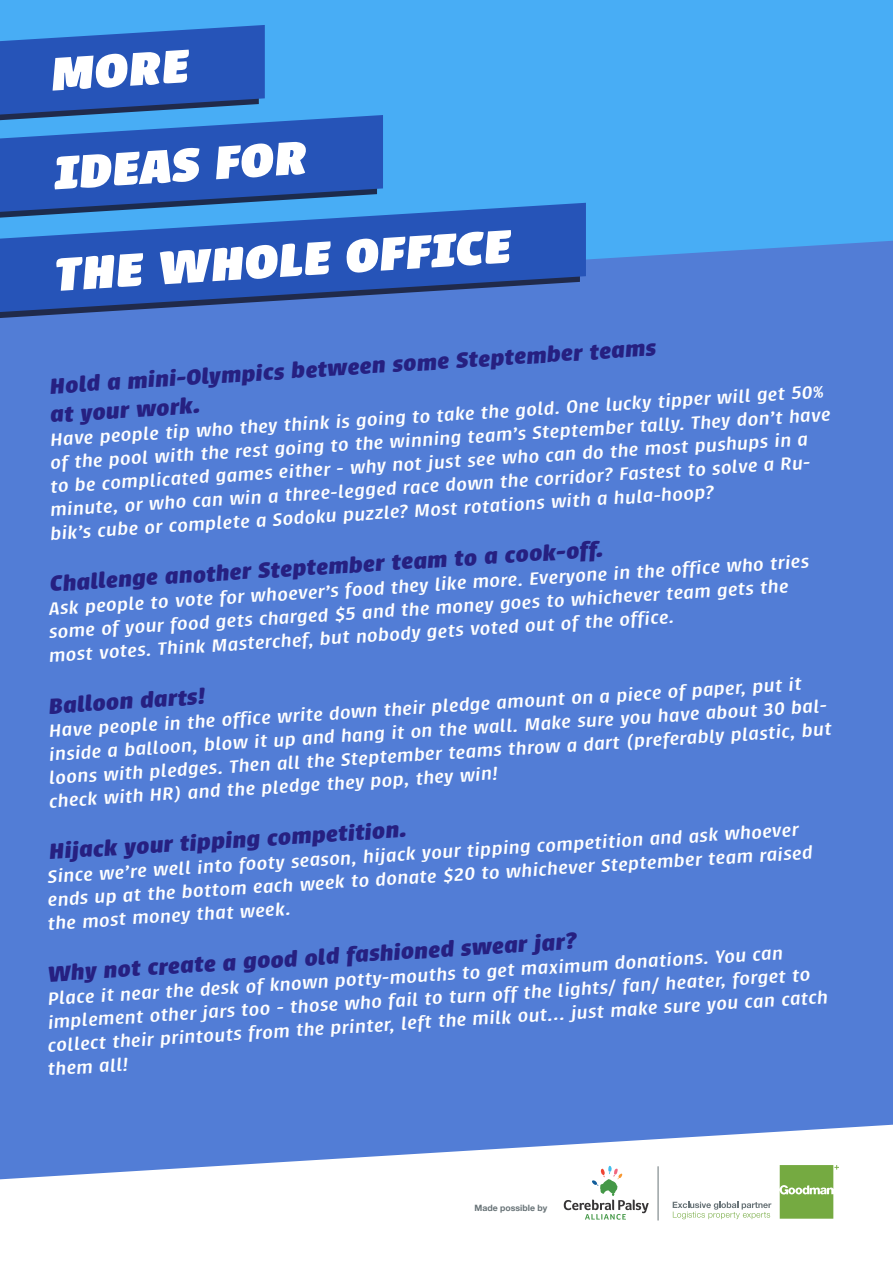
<style>
.page{position:relative;width:893px;height:1263px;background:#fff}
.page>*{position:absolute;margin:0;border:0;box-sizing:border-box;transform-origin:0 0}
.t1{font:italic 900 51.45px "Urbana";color:#fff;scale:1.22 1}
.t2{font:italic 700 24px/27.3px "Urbana";color:#262081;scale:1.18 1}
.t3{font:italic 500 19.5px/23.1px "Urbana";color:#fff;scale:1.18 1}
.t4{font:700 8.7px "Helvetica Neue";color:#697478}
</style>
<div class="page">
<div style="left:0;top:295px;width:893px;height:830px;background:#527dd6"></div>
<svg style="left:0;top:0;width:893px;height:295px;fill:#48adf5"></svg>
<svg style="left:0;top:312px;width:580px;height:6px;fill:#527dd6"></svg>
<svg style="left:0;top:203px;width:586px;height:109px;fill:#2654b8"></svg>
<svg style="left:0;top:25px;width:383px;height:193px"></svg>
<svg style="left:0;top:1125px;width:887px;height:96px"></svg>
<svg style="left:564px;top:1166px;width:85px;height:54px"></svg>
<hr style="left:658px;top:1166px;width:1px;height:54px;background:#697478">
<svg style="left:780px;top:1165px;width:59px;height:54px"></svg>
<svg style="left:673px;top:1202px;width:98px;height:17px"></svg>
<p class="t1" style="left:49px;top:45px;width:114px;rotate:-4deg">MORE</p>
<p class="t1" style="left:53px;top:144px;width:208px;rotate:-4deg">IDEAS FOR</p>
<p class="t1" style="left:53px;top:247px;width:376px;rotate:-4deg">THE WHOLE OFFICE</p>
<p class="t2" style="left:48px;top:375px;width:517px;rotate:-4deg">Hold a mini-Olympics between some Steptember teams at your work.</p>
<p class="t3" style="left:43px;top:432px;width:668px;text-indent:7px;rotate:-4deg">Have people tip who they think is going to take the gold. One lucky tipper will get 50% of the pool with the rest going to the winning team’s Steptember tally. They don’t have to be complicated games either - why not just see who can do the most pushups in a minute, or who can win a three-legged race down the corridor? Fastest to solve a Ru&shy;bik’s cube or complete a Sodoku puzzle? Most rotations with a hula-hoop?</p>
<p class="t2" style="left:50px;top:573px;width:471px;rotate:-4deg">Challenge another Steptember team to a cook-off.</p>
<p class="t3" style="left:45px;top:601px;width:650px;rotate:-4deg">Ask people to vote for whoever’s food they like more. Everyone in the office who tries some of your food gets charged $5 and the money goes to whichever team gets the most votes. Think Masterchef, but nobody gets voted out of the office.</p>
<p class="t2" style="left:48px;top:693px;width:134px;rotate:-4deg">Balloon darts!</p>
<p class="t3" style="left:44px;top:723px;width:667px;rotate:-4deg">Have people in the office write down their pledge amount on a piece of paper, put it inside a balloon, blow it up and hang it on the wall. Make sure you have about 30 bal&shy;loons with pledges. Then all the Steptember teams throw a dart (preferably plastic, but check with HR) and the pledge they pop, they win!</p>
<p class="t2" style="left:48px;top:840px;width:305px;rotate:-4deg">Hijack your tipping competition.</p>
<p class="t3" style="left:45px;top:868px;width:651px;line-height:23.7px;rotate:-4deg">Since we’re well into footy season, hijack your tipping competition and ask whoever ends up at the bottom each week to donate $20 to whichever Steptember team raised</p>
<p class="t3" style="left:47px;top:913px;width:208px;rotate:-4deg">the most money that week.</p>
<p class="t2" style="left:47px;top:963px;width:450px;rotate:-4deg">Why not create a good old fashioned swear jar?</p>
<p class="t3" style="left:44px;top:990px;width:664px;rotate:-4deg">Place it near the desk of known potty-mouths to get maximum donations. You can implement other jars too - those who fail to turn off the lights/ fan/ heater, forget to collect their printouts from the printer, left the milk out... just make sure you can catch</p>
<p class="t3" style="left:47px;top:1058px;width:70px;rotate:-4deg">them all!</p>
<p class="t4" style="left:475px;top:1200px;width:74px">Made possible by</p>
</div>
